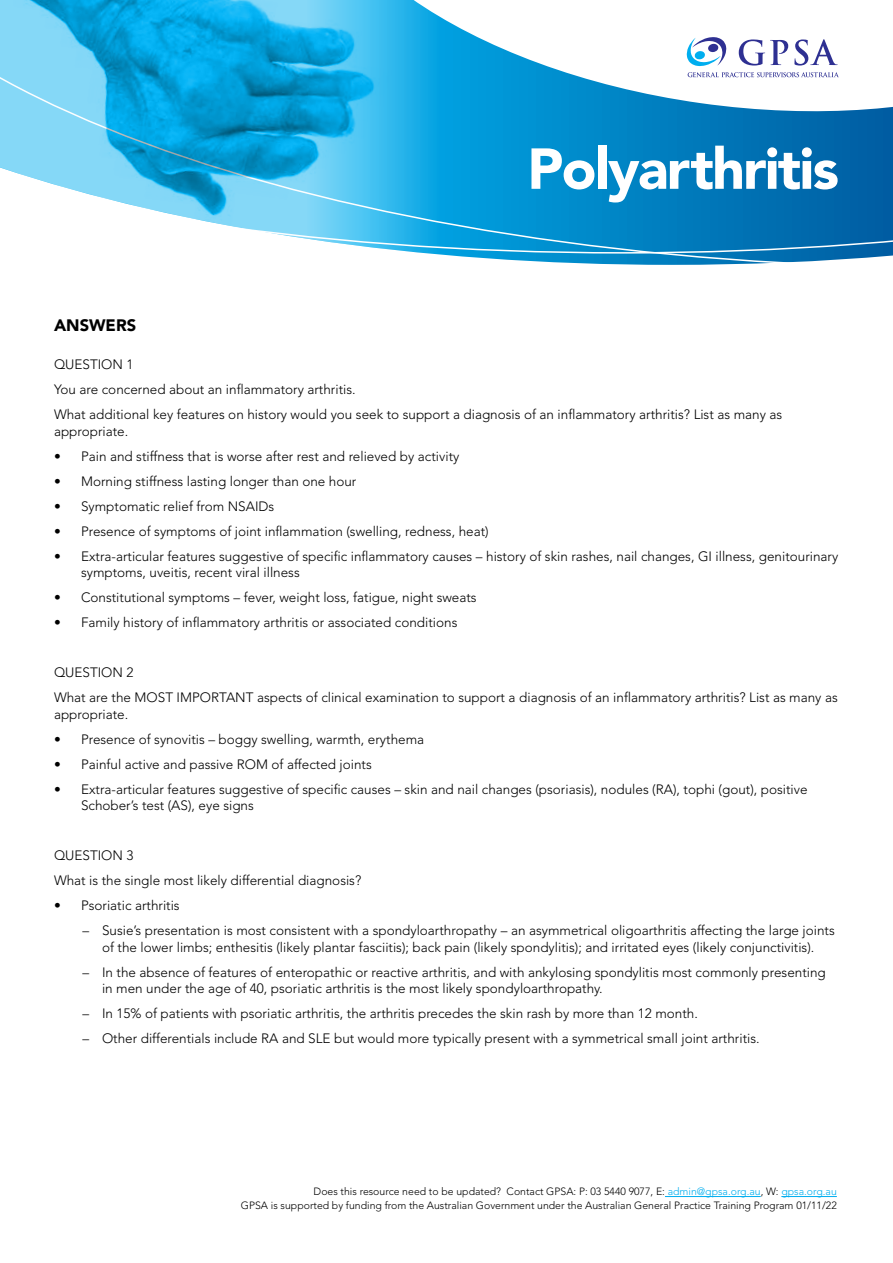
<style>
.page{position:relative;width:893px;height:1263px;background:#fff}
.page>*{position:absolute;margin:0;border:0;box-sizing:border-box;transform-origin:0 0}
.t1{font:900 57.15px "Avenir LT Std";letter-spacing:-.03em;color:#fff}
.t2{font:900 16.5px "Avenir LT Std";color:#000}
.t3{font:300 13.5px/25px "Avenir LT Std";color:#000}
.t4{font:300 10.5px/13.5px "Avenir LT Std";color:#000;text-align:right}
.s1{color:#00aeef}
</style>
<div class="page">
<hr style="left:665px;top:1196px;width:96px;height:1px;background:#00aeef">
<hr style="left:781px;top:1196px;width:56px;height:1px;background:#00aeef">
<svg style="left:481px;top:254px;width:412px;height:11px"></svg>
<svg style="left:481px;top:136px;width:412px;height:118px;background:#047dbd"></svg>
<img style="left:0;top:0;width:481px;height:258px">
<svg style="left:291px;top:0;width:602px;height:136px"></svg>
<svg style="left:687px;top:37px;width:39px;height:29px"></svg>
<svg style="left:688px;top:72px;width:151px;height:5px"></svg>
<svg style="left:739px;top:39px;width:49px;height:27px"></svg>
<svg style="left:794px;top:39px;width:44px;height:27px"></svg>
<h1 class="t1" style="left:527px;top:134px;width:313px">Polyarthritis</h1>
<p class="t2" style="left:54px;top:316px;width:84px">ANSWERS</p>
<p class="t3" style="left:54px;top:352px;width:730px">QUESTION 1<br>You are concerned about an inflammatory arthritis.<br>What additional key features on history would you seek to support a diagnosis of an inflammatory arthritis? List as many as</p>
<p class="t3" style="left:54px;top:419px;width:76px">appropriate.</p>
<p class="t3" style="left:54px;top:444px;width:407px">• Pain and stiffness that is worse after rest and relieved by activity</p>
<p class="t3" style="left:54px;top:469px;width:304px">• Morning stiffness lasting longer than one hour</p>
<p class="t3" style="left:54px;top:494px;width:222px">• Symptomatic relief from NSAIDs</p>
<p class="t3" style="left:54px;top:519px;width:436px">• Presence of symptoms of joint inflammation (swelling, redness, heat)</p>
<p class="t3" style="left:81px;top:548px;width:759px;line-height:16.5px;text-indent:-27px">• Extra-articular features suggestive of specific inflammatory causes – history of skin rashes, nail changes, GI illness, genitourinary symptoms, uveitis, recent viral illness</p>
<p class="t3" style="left:54px;top:585px;width:424px">• Constitutional symptoms – fever, weight loss, fatigue, night sweats</p>
<p class="t3" style="left:54px;top:610px;width:405px">• Family history of inflammatory arthritis or associated conditions</p>
<p class="t3" style="left:54px;top:660px;width:785px">QUESTION 2<br>What are the MOST IMPORTANT aspects of clinical examination to support a diagnosis of an inflammatory arthritis? List as many as</p>
<p class="t3" style="left:54px;top:702px;width:76px">appropriate.</p>
<p class="t3" style="left:54px;top:727px;width:372px">• Presence of synovitis – boggy swelling, warmth, erythema</p>
<p class="t3" style="left:54px;top:752px;width:319px">• Painful active and passive ROM of affected joints</p>
<p class="t3" style="left:81px;top:781px;width:728px;line-height:16.5px;text-indent:-27px">• Extra-articular features suggestive of specific causes – skin and nail changes (psoriasis), nodules (RA), tophi (gout), positive<br>Schober’s test (AS), eye signs</p>
<p class="t3" style="left:54px;top:843px;width:309px">QUESTION 3<br>What is the single most likely differential diagnosis?</p>
<p class="t3" style="left:54px;top:893px;width:127px">• Psoriatic arthritis</p>
<p class="t3" style="left:82px;top:922px;width:754px;line-height:16.5px;text-align:center">– Susie’s presentation is most consistent with a spondyloarthropathy – an asymmetrical oligoarthritis affecting the large joints of the lower limbs; enthesitis (likely plantar fasciitis); back pain (likely spondylitis); and irritated eyes (likely conjunctivitis).</p>
<p class="t3" style="left:102px;top:964px;width:725px;line-height:16.5px;text-indent:-19px">– In the absence of features of enteropathic or reactive arthritis, and with ankylosing spondylitis most commonly presenting in men under the age of 40, psoriatic arthritis is the most likely spondyloarthropathy.</p>
<p class="t3" style="left:82px;top:1001px;width:617px">– In 15% of patients with psoriatic arthritis, the arthritis precedes the skin rash by more than 12 month.</p>
<p class="t3" style="left:82px;top:1026px;width:679px">– Other differentials include RA and SLE but would more typically present with a symmetrical small joint arthritis.</p>
<p class="t4" style="left:241px;top:1185px;width:597px">Does this resource need to be updated? Contact GPSA: P: 03 5440 9077, E: <span class="s1">admin@gpsa.org.au</span>, W: <span class="s1">gpsa.org.au<br></span>GPSA is supported by funding from the Australian Government under the Australian General Practice Training Program 01/11/22</p>
</div>
